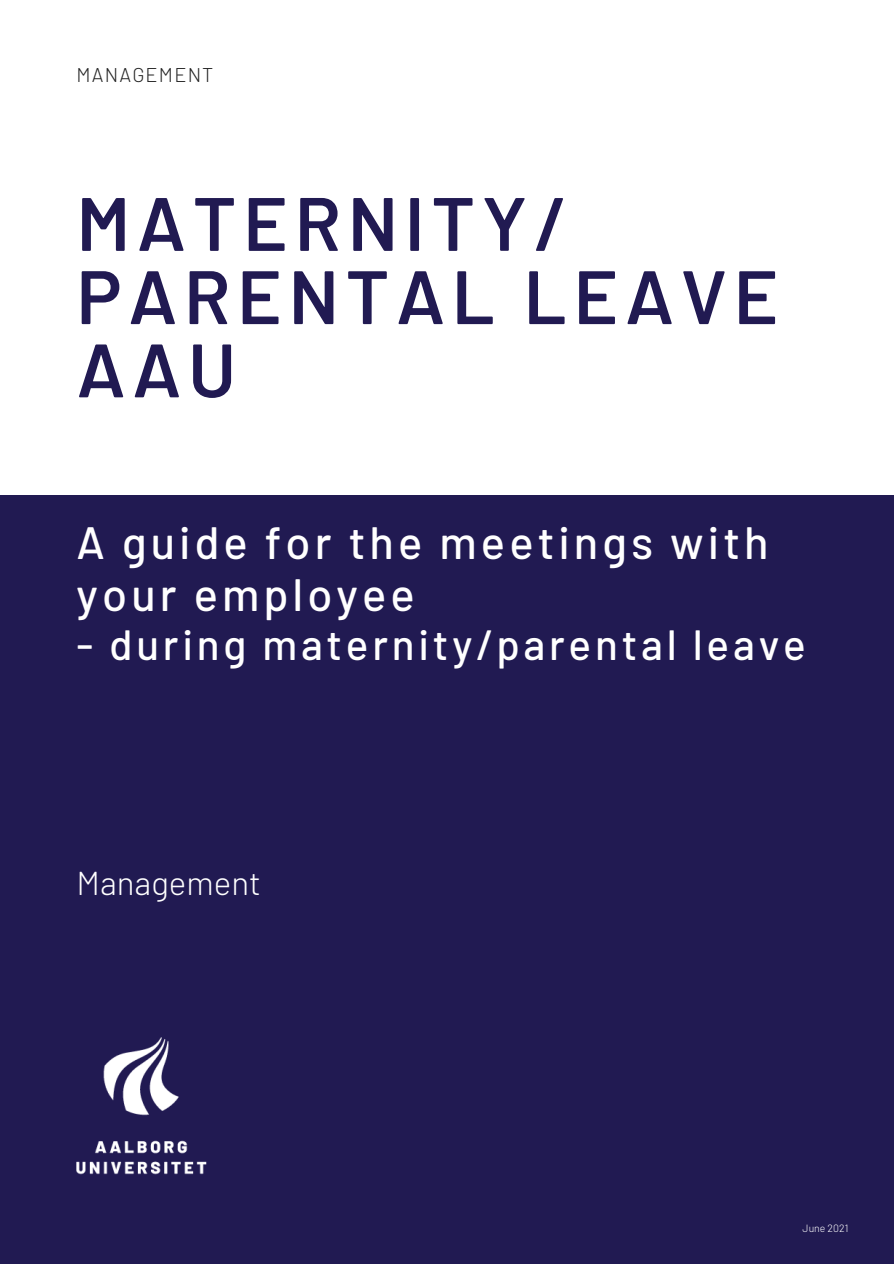
<style>
.page{position:relative;width:894px;height:1264px;background:#fff}
.page>*{position:absolute;margin:0;border:0;box-sizing:border-box;transform-origin:0 0}
.t1{font:600 75.45px "Barlow";letter-spacing:.09em;color:#211a52}
.t2{font:500 45.15px/51.8px "Barlow";letter-spacing:.09em;color:#fff}
.t3{font:500 42.15px "Barlow";letter-spacing:.09em;color:#fff}
.t4{font:300 33px "Barlow";color:#fff}
.t5{font:300 19.8px "Barlow";letter-spacing:.06em;color:#222}
.t6{font:300 10.5px "Barlow";color:#fff}
</style>
<div class="page">
<div style="left:0;top:495px;width:893px;height:768px;background:#211a52"></div>
<img style="left:77px;top:1037px;width:129px;height:137px">
<p class="t5" style="left:77px;top:62px;width:138px">MANAGEMENT</p>
<p class="t1" style="left:77px;top:175px;width:490px">MATERNITY/</p>
<p class="t1" style="left:77px;top:249px;width:703px">PARENTAL LEAVE</p>
<p class="t1" style="left:77px;top:322px;width:161px">AAU</p>
<p class="t2" style="left:77px;top:515px;width:693px">A guide for the meetings with your employee</p>
<p class="t3" style="left:77px;top:617px;width:730px">- during maternity/parental leave</p>
<p class="t4" style="left:77px;top:862px;width:186px">Management</p>
<p class="t6" style="left:802px;top:1221px;width:47px">June 2021</p>
</div>
